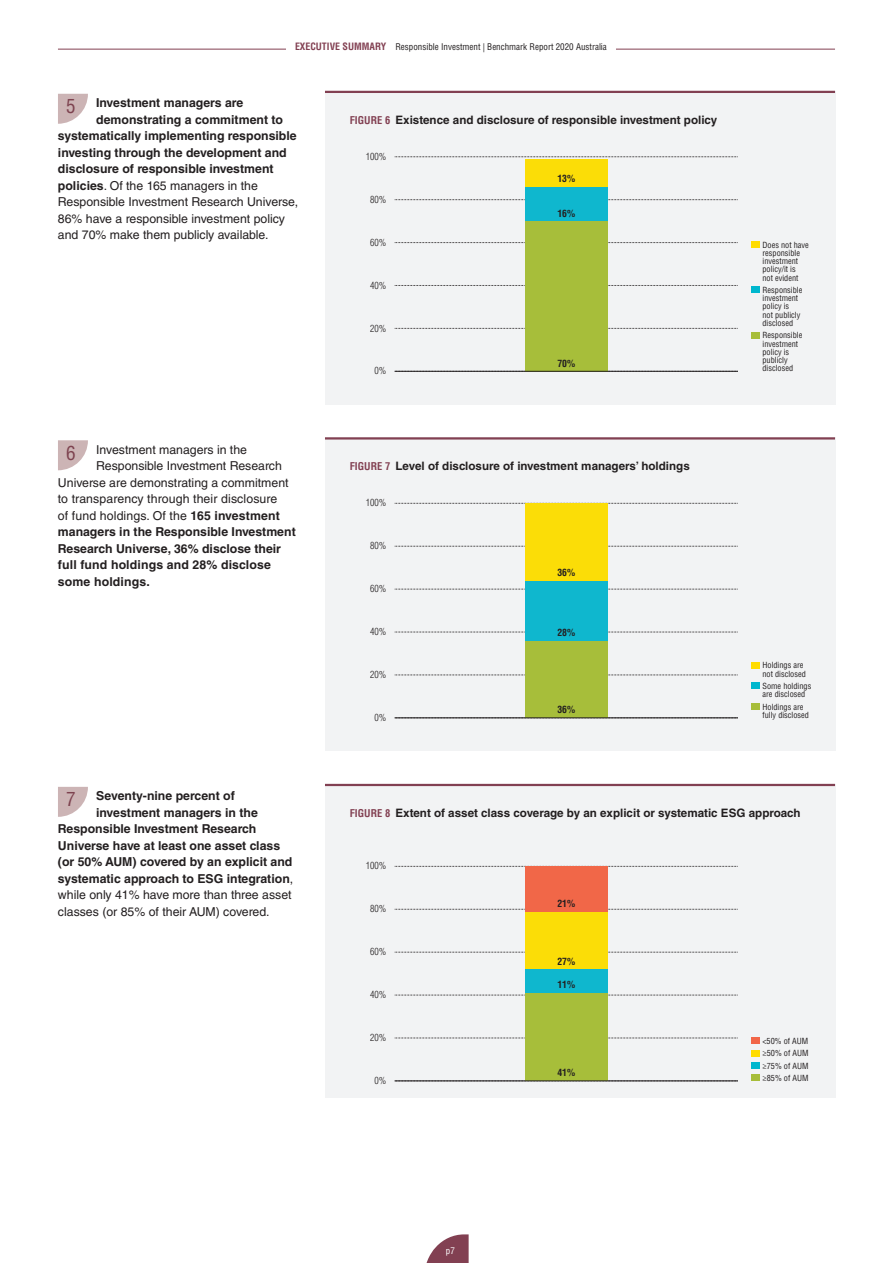
<style>
.page{position:relative;width:893px;height:1263px;background:#fff}
.page>*{position:absolute;margin:0;border:0;box-sizing:border-box;transform-origin:0 0}
.t1{font:condensed 19.05px "Helvetica LT Std";color:#7d424f}
.Body__a1_nxtClmn{font:700 12.3px "Helvetica LT Std";color:#231f20}
.Body__a1_nxtClmn-2{font:12.3px "Helvetica LT Std";color:#231f20}
.Body__a1{font:700 12.3px "Helvetica LT Std";color:#231f20}
.Body__a1-2{font:12.3px "Helvetica LT Std";color:#231f20}
.tbl_fig_Head_Aa{font:700 11.7px "Helvetica LT Std";color:#231f20}
.t2{font:700 condensed 9.9px "Helvetica LT Std";color:#824052}
.t3{font:300 condensed 9.75px "Helvetica LT Std";color:#231f20}
.t4{font:700 condensed 9.75px "Helvetica LT Std";color:#231f20}
.t5{font:condensed 9px "Helvetica LT Std";color:#231f20}
.t6{font:condensed 9px "Helvetica LT Std";color:#fff}
.t7{font:condensed 8.25px/8.2px "Helvetica LT Std";color:#231f20}
.s1{font-weight:700}
.s2{font-stretch:condensed;font-size:10.5px;color:#824052}
.s3{font-weight:400}
</style>
<div class="page">
<svg style="left:426px;top:1234px;width:43px;height:29px"></svg>
<svg style="left:58px;top:787px;width:30px;height:30px"></svg>
<svg style="left:58px;top:440px;width:30px;height:30px"></svg>
<svg style="left:58px;top:94px;width:30px;height:30px"></svg>
<div style="left:325px;top:91px;width:510px;height:313px;background:#f2f3f4"></div>
<svg style="left:395px;top:328px;width:343px;height:1px"></svg>
<svg style="left:395px;top:285px;width:343px;height:1px"></svg>
<svg style="left:395px;top:242px;width:343px;height:1px"></svg>
<svg style="left:395px;top:199px;width:343px;height:1px"></svg>
<svg style="left:395px;top:156px;width:343px;height:1px"></svg>
<div style="left:525px;top:221px;width:83px;height:150px;background:#a7be3a"></div>
<div style="left:525px;top:187px;width:83px;height:34px;background:#0fb7ce"></div>
<div style="left:525px;top:159px;width:83px;height:28px;background:#fbdd07"></div>
<hr style="left:395px;top:371px;width:343px;height:1px;background:#231f20">
<div style="left:751px;top:241px;width:8px;height:7px;background:#ffdc01"></div>
<div style="left:751px;top:286px;width:8px;height:7px;background:#00b7ce"></div>
<div style="left:751px;top:332px;width:8px;height:7px;background:#a7bd39"></div>
<div style="left:325px;top:437px;width:510px;height:314px;background:#f2f3f4"></div>
<svg style="left:395px;top:675px;width:343px;height:1px"></svg>
<svg style="left:395px;top:632px;width:343px;height:1px"></svg>
<svg style="left:395px;top:589px;width:343px;height:1px"></svg>
<svg style="left:395px;top:546px;width:343px;height:1px"></svg>
<svg style="left:395px;top:503px;width:343px;height:1px"></svg>
<div style="left:525px;top:641px;width:83px;height:77px;background:#a7be3a"></div>
<div style="left:525px;top:580px;width:83px;height:61px;background:#0fb7ce"></div>
<div style="left:525px;top:503px;width:83px;height:77px;background:#fbdd07"></div>
<hr style="left:395px;top:717px;width:343px;height:1px;background:#231f20">
<div style="left:751px;top:662px;width:8px;height:7px;background:#ffdc01"></div>
<div style="left:751px;top:682px;width:8px;height:7px;background:#00b7ce"></div>
<div style="left:751px;top:703px;width:8px;height:7px;background:#a7bd39"></div>
<div style="left:325px;top:784px;width:510px;height:313px;background:#f2f3f4"></div>
<svg style="left:395px;top:1038px;width:343px;height:1px"></svg>
<svg style="left:395px;top:995px;width:343px;height:1px"></svg>
<svg style="left:395px;top:952px;width:343px;height:1px"></svg>
<svg style="left:395px;top:909px;width:343px;height:1px"></svg>
<svg style="left:395px;top:866px;width:343px;height:1px"></svg>
<div style="left:525px;top:993px;width:83px;height:88px;background:#a7be3a"></div>
<div style="left:525px;top:969px;width:83px;height:24px;background:#0fb7ce"></div>
<div style="left:525px;top:911px;width:83px;height:58px;background:#fbdd07"></div>
<div style="left:525px;top:866px;width:83px;height:45px;background:#f16748"></div>
<hr style="left:395px;top:1080px;width:343px;height:1px;background:#231f20">
<div style="left:751px;top:1037px;width:8px;height:7px;background:#f26648"></div>
<div style="left:751px;top:1050px;width:8px;height:6px;background:#ffdc01"></div>
<div style="left:751px;top:1062px;width:8px;height:7px;background:#00b7ce"></div>
<div style="left:751px;top:1074px;width:8px;height:7px;background:#a7bd39"></div>
<hr style="left:325px;top:91px;width:510px;height:2px;background:#824052">
<hr style="left:325px;top:437px;width:510px;height:3px;background:#824052">
<hr style="left:325px;top:784px;width:510px;height:2px;background:#824052">
<hr style="left:58px;top:49px;width:777px;height:1px;background:#824052">
<div style="left:286px;top:41px;width:330px;height:12px;background:#fff"></div>
<p class="t2" style="left:295px;top:40px;width:11px">EXECUTIVE</p>
<p class="t2" style="left:343px;top:40px;width:8px">SUMMARY</p>
<p class="t5" style="left:395px;top:41px;width:213px">Responsible Investment | Benchmark Report 2020 Australia</p>
<p class="Body__a1" style="left:96px;top:95px;width:149px">Investment managers are</p>
<p class="Body__a1" style="left:96px;top:112px;width:188px">demonstrating a commitment to</p>
<p class="Body__a1" style="left:58px;top:128px;width:240px">systematically implementing responsible</p>
<p class="Body__a1" style="left:58px;top:145px;width:230px">investing through the development and</p>
<p class="Body__a1" style="left:58px;top:161px;width:217px">disclosure of responsible investment</p>
<p class="Body__a1-2" style="left:58px;top:178px;width:201px"><span class="s1">policies</span>. Of the 165 managers in the</p>
<p class="Body__a1-2" style="left:58px;top:195px;width:242px">Responsible Investment Research Universe,</p>
<p class="Body__a1-2" style="left:58px;top:211px;width:229px">86% have a responsible investment policy</p>
<p class="Body__a1-2" style="left:58px;top:228px;width:212px">and 70% make them publicly available.</p>
<p class="t1" style="left:66px;top:94px;width:11px">5</p>
<p class="Body__a1_nxtClmn-2" style="left:96px;top:442px;width:152px">Investment managers in the</p>
<p class="Body__a1_nxtClmn-2" style="left:96px;top:459px;width:187px">Responsible Investment Research</p>
<p class="Body__a1_nxtClmn-2" style="left:58px;top:475px;width:232px">Universe are demonstrating a commitment</p>
<p class="Body__a1_nxtClmn-2" style="left:58px;top:492px;width:221px">to transparency through their disclosure</p>
<p class="Body__a1_nxtClmn-2" style="left:58px;top:508px;width:223px">of fund holdings. Of the <span class="s1">165 investment</span></p>
<p class="Body__a1_nxtClmn" style="left:58px;top:524px;width:239px">managers in the Responsible Investment</p>
<p class="Body__a1_nxtClmn" style="left:58px;top:541px;width:225px">Research Universe, 36% disclose their</p>
<p class="Body__a1_nxtClmn" style="left:58px;top:557px;width:214px">full fund holdings and 28% disclose</p>
<p class="Body__a1_nxtClmn" style="left:58px;top:574px;width:93px">some holdings.</p>
<p class="t1" style="left:66px;top:441px;width:11px">6</p>
<p class="tbl_fig_Head_Aa" style="left:350px;top:112px;width:369px"><span class="s2">FIGURE 6</span> Existence and disclosure of responsible investment policy</p>
<p class="t3" style="left:366px;top:150px;width:22px">100%</p>
<p class="t3" style="left:370px;top:193px;width:18px">80%</p>
<p class="t3" style="left:370px;top:236px;width:18px">60%</p>
<p class="t3" style="left:370px;top:279px;width:18px">40%</p>
<p class="t3" style="left:370px;top:322px;width:18px">20%</p>
<p class="t3" style="left:375px;top:365px;width:13px">0%</p>
<p class="t4" style="left:557px;top:173px;width:19px">13%</p>
<p class="t4" style="left:557px;top:207px;width:19px">16%</p>
<p class="t4" style="left:557px;top:357px;width:19px">70%</p>
<p class="tbl_fig_Head_Aa" style="left:350px;top:459px;width:342px"><span class="s2">FIGURE 7</span> Level of disclosure of investment managers’ holdings</p>
<p class="t3" style="left:366px;top:497px;width:22px">100%</p>
<p class="t3" style="left:370px;top:540px;width:18px">80%</p>
<p class="t3" style="left:370px;top:583px;width:18px">60%</p>
<p class="t3" style="left:370px;top:625px;width:18px">40%</p>
<p class="t3" style="left:370px;top:668px;width:18px">20%</p>
<p class="t3" style="left:375px;top:711px;width:13px">0%</p>
<p class="t4" style="left:557px;top:566px;width:19px">36%</p>
<p class="t4" style="left:557px;top:626px;width:19px">28%</p>
<p class="t4" style="left:557px;top:704px;width:19px">36%</p>
<p class="t7" style="left:762px;top:240px;width:48px">Does not have responsible investment policy/it is<br>not evident</p>
<p class="t7" style="left:762px;top:286px;width:41px">Responsible investment policy is<br>not publicly disclosed</p>
<p class="t7" style="left:762px;top:331px;width:41px">Responsible investment policy is publicly disclosed</p>
<p class="t7" style="left:762px;top:661px;width:45px">Holdings are not disclosed</p>
<p class="t7" style="left:762px;top:682px;width:50px">Some holdings are disclosed</p>
<p class="t7" style="left:762px;top:702px;width:48px">Holdings are fully disclosed</p>
<p class="Body__a1_nxtClmn" style="left:96px;top:788px;width:140px">Seventy-nine percent of</p>
<p class="Body__a1_nxtClmn" style="left:96px;top:805px;width:163px">investment managers in the</p>
<p class="Body__a1_nxtClmn" style="left:58px;top:821px;width:200px">Responsible Investment Research</p>
<p class="Body__a1_nxtClmn" style="left:58px;top:838px;width:224px">Universe have at least one asset class</p>
<p class="Body__a1_nxtClmn" style="left:58px;top:854px;width:236px">(or 50% AUM) covered by an explicit and</p>
<p class="Body__a1_nxtClmn" style="left:58px;top:871px;width:237px">systematic approach to ESG integration<span class="s3">,</span></p>
<p class="Body__a1_nxtClmn-2" style="left:58px;top:888px;width:235px">while only 41% have more than three asset</p>
<p class="Body__a1_nxtClmn-2" style="left:58px;top:904px;width:213px">classes (or 85% of their AUM) covered.</p>
<p class="t1" style="left:66px;top:787px;width:11px">7</p>
<p class="tbl_fig_Head_Aa" style="left:350px;top:805px;width:452px"><span class="s2">FIGURE 8</span> Extent of asset class coverage by an explicit or systematic ESG approach</p>
<p class="t3" style="left:366px;top:860px;width:22px">100%</p>
<p class="t3" style="left:370px;top:903px;width:18px">80%</p>
<p class="t3" style="left:370px;top:946px;width:18px">60%</p>
<p class="t3" style="left:370px;top:988px;width:18px">40%</p>
<p class="t3" style="left:370px;top:1031px;width:18px">20%</p>
<p class="t3" style="left:375px;top:1074px;width:13px">0%</p>
<p class="t4" style="left:557px;top:897px;width:19px">21%</p>
<p class="t4" style="left:557px;top:955px;width:19px">27%</p>
<p class="t4" style="left:557px;top:979px;width:19px">11%</p>
<p class="t4" style="left:557px;top:1067px;width:19px">41%</p>
<p class="t7" style="left:762px;top:1034px;width:47px;line-height:12.3px;text-align:justify">&lt;50% of AUM ≥50% of AUM ≥75% of AUM ≥85% of AUM</p>
<p class="t6" style="left:446px;top:1245px;width:10px">p7</p>
</div>
